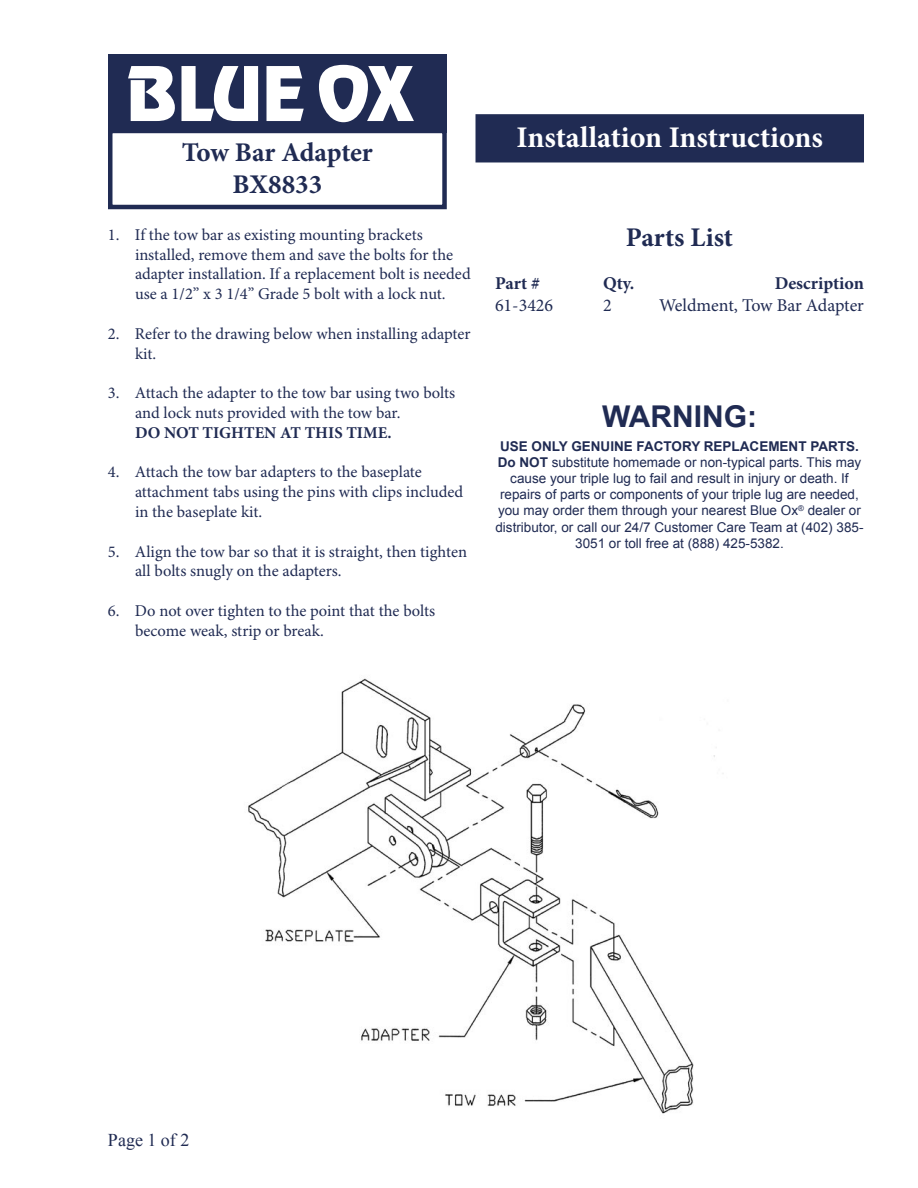
<style>
.page{position:relative;width:918px;height:1188px;background:#fff}
.page>*{position:absolute;margin:0;border:0;box-sizing:border-box;transform-origin:0 0}
.t1{font:700 30px "Minion Pro";color:#fff}
.t2{font:700 30px "Arial";color:#202b53}
.t3{font:700 27px "Minion Pro";letter-spacing:-.005em;color:#202b53}
.t4{font:23.85px "Myriad Pro";color:#fff}
.t5{font:18px "Minion Pro";letter-spacing:-.005em;color:#202b53}
.t6{font:700 18px "Minion Pro";color:#202b53}
.t7{font:18px "Times New Roman";color:#202b53}
.t8{font:16.5px/19.8px "Minion Pro";color:#202b53}
.t9{font:700 16.5px "Minion Pro";color:#202b53}
.t10{font:13.5px/16.2px "Arial";color:#202b53;text-align:center}
.t11{font:700 13.5px "Arial";color:#202b53}
.s1{font-weight:700}
</style>
<div class="page">
<div style="left:108px;top:54px;width:339px;height:79px;background:#202b53"></div>
<svg style="left:128px;top:66px;width:47px;height:55px"></svg>
<svg style="left:181px;top:66px;width:77px;height:55px"></svg>
<svg style="left:267px;top:66px;width:37px;height:55px"></svg>
<svg style="left:319px;top:65px;width:95px;height:57px"></svg>
<div style="left:108px;top:129px;width:339px;height:80px;border:5px solid #202b53"></div>
<div style="left:476px;top:115px;width:387px;height:47px;background:#202b53"></div>
<div style="left:476px;top:114px;width:388px;height:48px;border:2px solid #202b53"></div>
<img style="left:248px;top:678px;width:476px;height:436px">
<p class="t3" style="left:182px;top:136px;width:192px">Tow Bar Adapter</p>
<p class="t3" style="left:232px;top:169px;width:91px">BX8833</p>
<p class="t8" style="left:135px;top:225px;width:337px;text-indent:-27px">1. If the tow bar as existing mounting brackets installed, remove them and save the bolts for the adapter installation. If a replacement bolt is needed use a 1/2” x 3 1/4” Grade 5 bolt with a lock nut.</p>
<p class="t8" style="left:135px;top:324px;width:337px;text-indent:-27px">2. Refer to the drawing below when installing adapter kit.</p>
<p class="t8" style="left:135px;top:384px;width:322px;text-indent:-27px">3. Attach the adapter to the tow bar using two bolts and lock nuts provided with the tow bar.</p>
<p class="t9" style="left:135px;top:423px;width:258px">DO NOT TIGHTEN AT THIS TIME.</p>
<p class="t8" style="left:135px;top:463px;width:330px;text-indent:-27px">4. Attach the tow bar adapters to the baseplate attachment tabs using the pins with clips included in the baseplate kit.</p>
<p class="t8" style="left:135px;top:542px;width:334px;text-indent:-27px">5. Align the tow bar so that it is straight, then tighten all bolts snugly on the adapters.</p>
<p class="t8" style="left:135px;top:601px;width:302px;text-indent:-27px">6. Do not over tighten to the point that the bolts become weak, strip or break.</p>
<p class="t1" style="left:517px;top:119px;width:308px">Installation Instructions</p>
<p class="t3" style="left:626px;top:221px;width:109px">Parts List</p>
<p class="t6" style="left:495px;top:273px;width:47px">Part #</p>
<p class="t6" style="left:603px;top:273px;width:33px">Qty.</p>
<p class="t6" style="left:775px;top:273px;width:91px">Description</p>
<p class="t5" style="left:495px;top:294px;width:60px">61-3426</p>
<p class="t5" style="left:603px;top:294px;width:10px">2</p>
<p class="t5" style="left:659px;top:294px;width:206px">Weldment, Tow Bar Adapter</p>
<p class="t2" style="left:602px;top:397px;width:156px">WARNING:</p>
<p class="t11" style="left:500px;top:437px;width:360px">USE ONLY GENUINE FACTORY REPLACEMENT PARTS.</p>
<p class="t10" style="left:495px;top:454px;width:370px"><span class="s1">Do NOT</span> substitute homemade or non-typical parts. This may cause your triple lug to fail and result in injury or death. If repairs of parts or components of your triple lug are needed, you may order them through your nearest Blue Ox<sup>®</sup> dealer or distributor, or call our 24/7 Customer Care Team at (402) 385- 3051 or toll free at (888) 425-5382.</p>
<h3 class="t4" style="left:628px;top:483px;width:12px">®</h3>
<p class="t7" style="left:108px;top:1128px;width:83px">Page 1 of 2</p>
</div>
